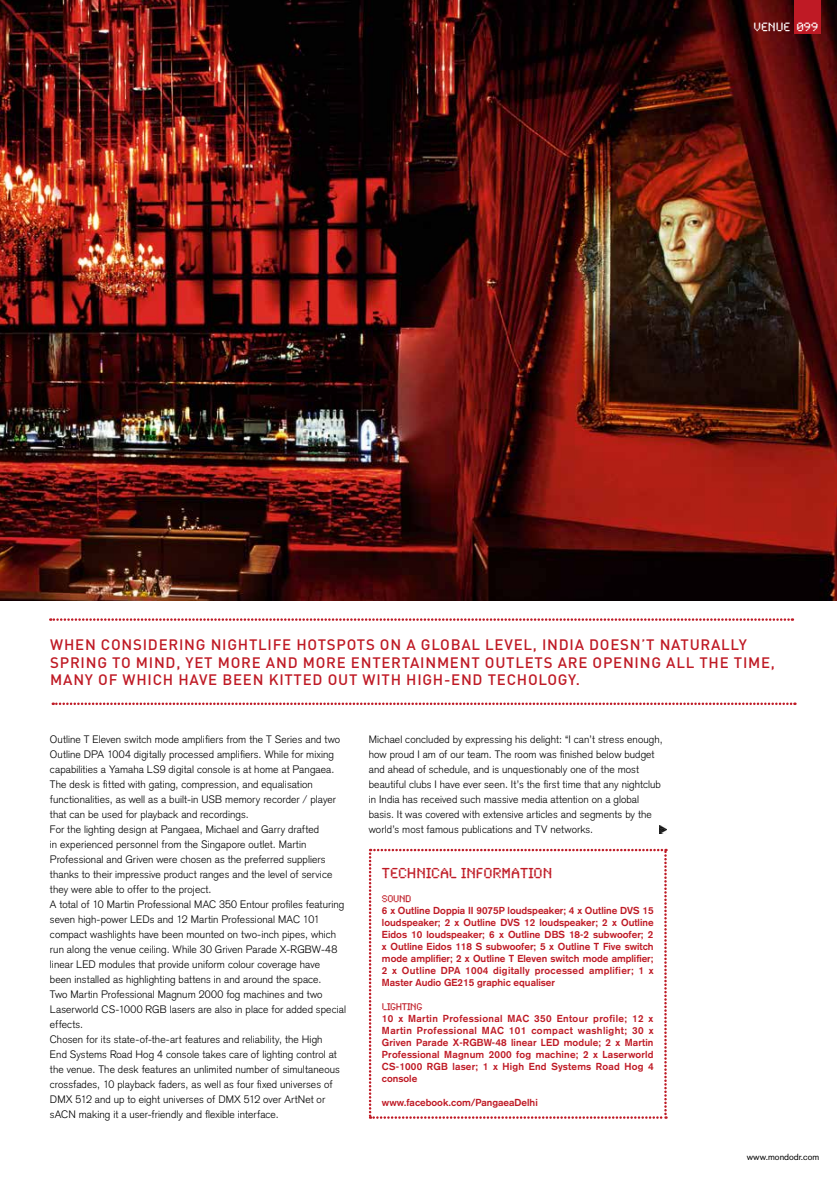
<style>
.page{position:relative;width:837px;height:1180px;background:#fff}
.page>*{position:absolute;margin:0;border:0;box-sizing:border-box;transform-origin:0 0}
.t1{font:500 15px/17.5px "DIN";letter-spacing:.05em;color:#bf1a25}
.t2{font:15px "Synchro LET";color:#bf1a25}
.t3{font:12.5px "Synchro LET";color:#fff}
.t4{font:300 10.62px/15px "Akzidenz Grotesk";letter-spacing:.01em;color:#000}
.t5{font:700 10px/12px "Akzidenz Grotesk";color:#bf1a25;text-align:justify}
.t6{font:10px "Synchro LET";letter-spacing:-.03em;color:#bf1a25}
.t7{font:8.75px "Akzidenz Grotesk";color:#000}
</style>
<div class="page">
<img style="left:0;top:0;width:836px;height:600px">
<svg style="left:50px;top:618px;width:742px;height:3px"></svg>
<svg style="left:53px;top:702px;width:742px;height:3px"></svg>
<svg style="left:369px;top:849px;width:297px;height:270px"></svg>
<div style="left:793px;top:0;width:27px;height:33px;background:#bf1a25"></div>
<svg style="left:659px;top:825px;width:7px;height:8px"></svg>
<p class="t3" style="left:753px;top:15px;width:66px">VENUE 099</p>
<h1 class="t1" style="left:50px;top:636px;width:726px">WHEN CONSIDERING NIGHTLIFE HOTSPOTS ON A GLOBAL LEVEL, INDIA DOESN’T NATURALLY<br>SPRING TO MIND, YET MORE AND MORE ENTERTAINMENT OUTLETS ARE OPENING ALL THE TIME,<br>MANY OF WHICH HAVE BEEN KITTED OUT WITH HIGH-END TECHOLOGY.</h1>
<p class="t4" style="left:50px;top:732px;width:297px">Outline T Eleven switch mode amplifiers from the T Series and two Outline DPA 1004 digitally processed amplifiers. While for mixing capabilities a Yamaha LS9 digital console is at home at Pangaea.<br>The desk is fitted with gating, compression, and equalisation functionalities, as well as a built-in USB memory recorder / player that can be used for playback and recordings.<br>For the lighting design at Pangaea, Michael and Garry drafted<br>in experienced personnel from the Singapore outlet. Martin Professional and Griven were chosen as the preferred suppliers thanks to their impressive product ranges and the level of service they were able to offer to the project.<br>A total of 10 Martin Professional MAC 350 Entour profiles featuring seven high-power LEDs and 12 Martin Professional MAC 101 compact washlights have been mounted on two-inch pipes, which run along the venue ceiling. While 30 Griven Parade X-RGBW-48 linear LED modules that provide uniform colour coverage have<br>been installed as highlighting battens in and around the space.<br>Two Martin Professional Magnum 2000 fog machines and two Laserworld CS-1000 RGB lasers are also in place for added special effects.<br>Chosen for its state-of-the-art features and reliability, the High<br>End Systems Road Hog 4 console takes care of lighting control at the venue. The desk features an unlimited number of simultaneous crossfades, 10 playback faders, as well as four fixed universes of DMX 512 and up to eight universes of DMX 512 over ArtNet or sACN making it a user-friendly and flexible interface.</p>
<p class="t4" style="left:369px;top:732px;width:295px">Michael concluded by expressing his delight: “I can’t stress enough, how proud I am of our team. The room was finished below budget and ahead of schedule, and is unquestionably one of the most beautiful clubs I have ever seen. It’s the first time that any nightclub in India has received such massive media attention on a global basis. It was covered with extensive articles and segments by the world’s most famous publications and TV networks.</p>
<h1 class="t2" style="left:382px;top:859px;width:172px">TECHNICAL INFORMATION</h1>
<p class="t6" style="left:382px;top:889px;width:31px">SOUND</p>
<p class="t5" style="left:382px;top:904px;width:273px">6 x Outline Doppia II 9075P loudspeaker; 4 x Outline DVS 15 loudspeaker; 2 x Outline DVS 12 loudspeaker; 2 x Outline Eidos 10 loudspeaker; 6 x Outline DBS 18-2 subwoofer; 2 x Outline Eidos 118 S subwoofer; 5 x Outline T Five switch mode amplifier; 2 x Outline T Eleven switch mode amplifier; 2 x Outline DPA 1004 digitally processed amplifier; 1 x Master Audio GE215 graphic equaliser</p>
<p class="t6" style="left:382px;top:997px;width:42px">LIGHTING</p>
<p class="t5" style="left:382px;top:1012px;width:273px">10 x Martin Professional MAC 350 Entour profile; 12 x Martin Professional MAC 101 compact washlight; 30 x Griven Parade X-RGBW-48 linear LED module; 2 x Martin Professional Magnum 2000 fog machine; 2 x Laserworld CS-1000 RGB laser; 1 x High End Systems Road Hog 4 console</p>
<p class="t5" style="left:382px;top:1096px;width:157px">www.facebook.com/PangaeaDelhi</p>
<p class="t7" style="left:746px;top:1152px;width:74px">www.mondodr.com</p>
</div>
